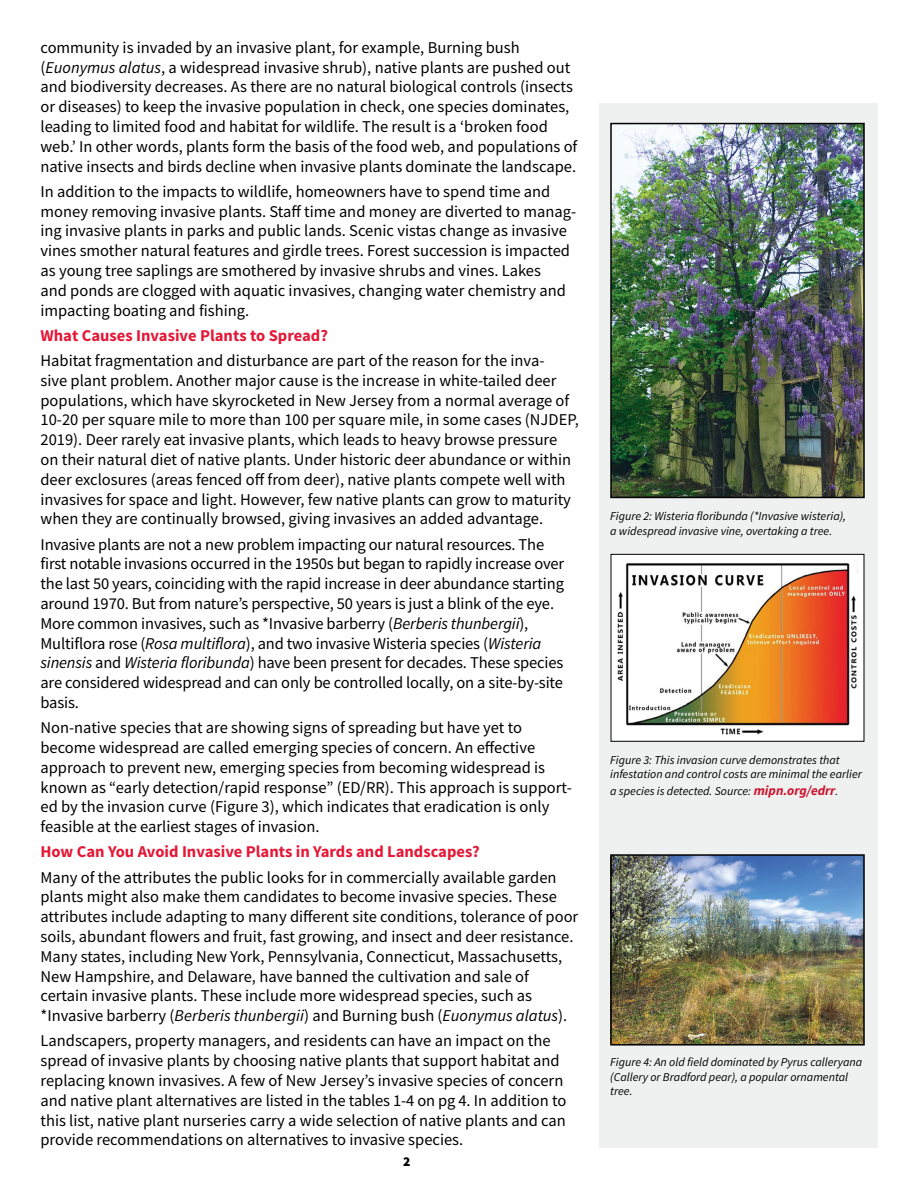
<style>
.page{position:relative;width:918px;height:1188px;background:#fff}
.page>*{position:absolute;margin:0;border:0;box-sizing:border-box;transform-origin:0 0}
.Body_Copy{font:16.5px/19.8px "Source Sans Pro";color:#000}
.t1{font:700 16.5px "Source Sans Pro";color:#e31837}
.t2{font:900 13.5px "Source Sans Pro";color:#000}
.t3{font:italic 12px/14.4px "Source Sans Pro";color:#000}
.s1{font-style:italic}
.s2{font-weight:700;font-size:13.5px;color:#cd122d}
</style>
<div class="page">
<div style="left:599px;top:103px;width:279px;height:1045px;background:#eff0f0"></div>
<img style="left:613px;top:126px;width:249px;height:369px">
<div style="left:610px;top:123px;width:255px;height:375px;border:2px solid #000"></div>
<div style="left:611px;top:554px;width:253px;height:187px;background:#fff"></div>
<img style="left:617px;top:561px;width:241px;height:174px">
<div style="left:611px;top:554px;width:253px;height:188px;border:1px solid #000"></div>
<img style="left:613px;top:857px;width:249px;height:186px">
<div style="left:610px;top:854px;width:255px;height:192px;border:2px solid #000"></div>
<p class="Body_Copy" style="left:40px;top:37px;width:538px">community is invaded by an invasive plant, for example, Burning bush (<span class="s1">Euonymus alatus</span>, a widespread invasive shrub), native plants are pushed out and biodiversity decreases. As there are no natural biological controls (insects or diseases) to keep the invasive population in check, one species dominates, leading to limited food and habitat for wildlife. The result is a ‘broken food web.’ In other words, plants form the basis of the food web, and populations of native insects and birds decline when invasive plants dominate the landscape.</p>
<p class="Body_Copy" style="left:40px;top:181px;width:537px">In addition to the impacts to wildlife, homeowners have to spend time and money removing invasive plants. Staff time and money are diverted to manag&shy;ing invasive plants in parks and public lands. Scenic vistas change as invasive vines smother natural features and girdle trees. Forest succession is impacted as young tree saplings are smothered by invasive shrubs and vines. Lakes<br>and ponds are clogged with aquatic invasives, changing water chemistry and impacting boating and fishing.</p>
<h2 class="t1" style="left:40px;top:325px;width:289px">What Causes Invasive Plants to Spread?</h2>
<p class="Body_Copy" style="left:40px;top:351px;width:540px">Habitat fragmentation and disturbance are part of the reason for the inva-<br>sive plant problem. Another major cause is the increase in white-tailed deer populations, which have skyrocketed in New Jersey from a normal average of 10-20 per square mile to more than 100 per square mile, in some cases (NJDEP, 2019). Deer rarely eat invasive plants, which leads to heavy browse pressure on their natural diet of native plants. Under historic deer abundance or within deer exclosures (areas fenced off from deer), native plants compete well with invasives for space and light. However, few native plants can grow to maturity when they are continually browsed, giving invasives an added advantage.</p>
<p class="Body_Copy" style="left:40px;top:534px;width:525px">Invasive plants are not a new problem impacting our natural resources. The first notable invasions occurred in the 1950s but began to rapidly increase over the last 50 years, coinciding with the rapid increase in deer abundance starting around 1970. But from nature’s perspective, 50 years is just a blink of the eye.<br>More common invasives, such as *Invasive barberry (<span class="s1">Berberis thunbergii</span>), Multiflora rose (<span class="s1">Rosa multiflora</span>), and two invasive Wisteria species (<span class="s1">Wisteria sinensis</span> and <span class="s1">Wisteria floribunda</span>) have been present for decades. These species are considered widespread and can only be controlled locally, on a site-by-site basis.</p>
<p class="Body_Copy" style="left:40px;top:718px;width:533px">Non-native species that are showing signs of spreading but have yet to become widespread are called emerging species of concern. An effective approach to prevent new, emerging species from becoming widespread is known as “early detection/rapid response” (ED/RR). This approach is support&shy;ed by the invasion curve (Figure 3), which indicates that eradication is only feasible at the earliest stages of invasion.</p>
<h2 class="t1" style="left:40px;top:841px;width:441px">How Can You Avoid Invasive Plants in Yards and Landscapes?</h2>
<p class="Body_Copy" style="left:40px;top:867px;width:539px">Many of the attributes the public looks for in commercially available garden plants might also make them candidates to become invasive species. These attributes include adapting to many different site conditions, tolerance of poor soils, abundant flowers and fruit, fast growing, and insect and deer resistance.<br>Many states, including New York, Pennsylvania, Connecticut, Massachusetts, New Hampshire, and Delaware, have banned the cultivation and sale of certain invasive plants. These include more widespread species, such as *Invasive barberry (<span class="s1">Berberis thunbergii</span>) and Burning bush (<span class="s1">Euonymus alatus</span>).</p>
<p class="Body_Copy" style="left:40px;top:1031px;width:527px">Landscapers, property managers, and residents can have an impact on the spread of invasive plants by choosing native plants that support habitat and replacing known invasives. A few of New Jersey’s invasive species of concern and native plant alternatives are listed in the tables 1-4 on pg 4. In addition to this list, native plant nurseries carry a wide selection of native plants and can provide recommendations on alternatives to invasive species.</p>
<p class="t2" style="left:403px;top:1152px;width:9px">2</p>
<p class="t3" style="left:610px;top:509px;width:237px">Figure 2: Wisteria floribunda (*Invasive wisteria), a widespread invasive vine, overtaking a tree.</p>
<p class="t3" style="left:610px;top:753px;width:253px">Figure 3: This invasion curve demonstrates that infestation and control costs are minimal the earlier</p>
<p class="t3" style="left:610px;top:783px;width:230px">a species is detected. Source: <span class="s2">mipn.org/edrr</span>.</p>
<p class="t3" style="left:610px;top:1055px;width:254px">Figure 4: An old field dominated by Pyrus calleryana (Callery or Bradford pear), a popular ornamental tree.</p>
</div>
